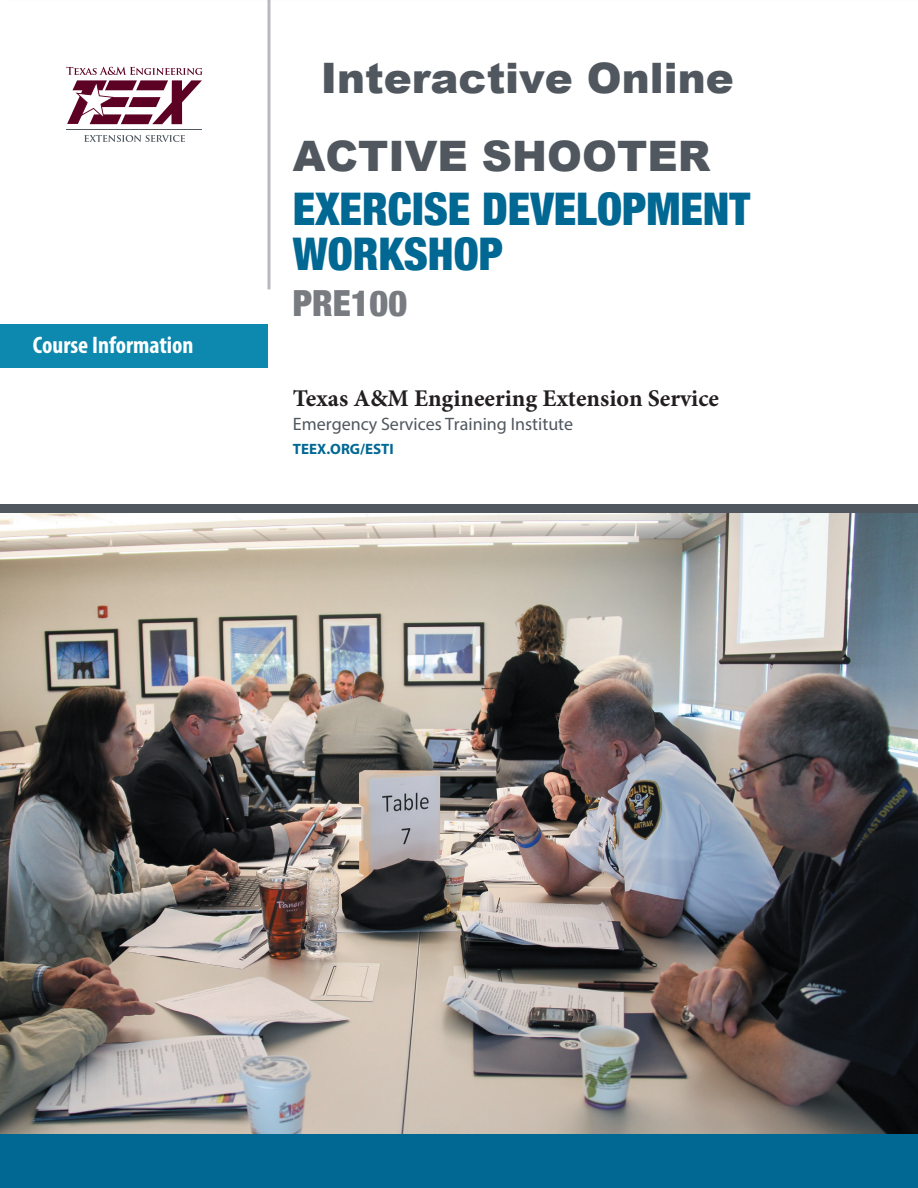
<style>
.page{position:relative;width:918px;height:1188px;background:#fff}
.page>*{position:absolute;margin:0;border:0;box-sizing:border-box;transform-origin:0 0}
.t1{font:900 condensed 45px/45px "Helvetica Neue";color:#006893}
.t2{font:900 42px/77.4px "Arial";color:#50575e}
.t3{font:900 condensed 36px "Helvetica Neue";color:#787c81}
.t4{font:700 24px "Minion Pro";color:#231f20}
.t5{font:700 condensed 24px "Myriad Pro";color:#fff}
.t6{font:18px "Myriad Pro";color:#50575e}
.t7{font:700 15px "Myriad Pro";color:#006893}
</style>
<div class="page">
<div style="left:0;top:324px;width:267px;height:44px;background:#0d89b0"></div>
<svg style="left:84px;top:135px;width:101px;height:7px"></svg>
<hr style="left:67px;top:129px;width:135px;height:1px;background:#50575e">
<svg style="left:66px;top:67px;width:137px;height:57px"></svg>
<img style="left:0;top:513px;width:918px;height:621px">
<div style="left:0;top:1134px;width:918px;height:54px;background:#006893"></div>
<hr style="left:267px;top:0;width:3px;height:289px;background:#bababe">
<div style="left:0;top:504px;width:918px;height:9px;background:#50575e"></div>
<hr style="left:0;top:0;width:918px;height:1px;background:#fdfdfd">
<p class="t5" style="left:33px;top:330px;width:162px">Course Information</p>
<h2 class="t2" style="left:293px;top:38px;width:443px;text-indent:28px">Interactive Online<br>ACTIVE SHOOTER</h2>
<h1 class="t1" style="left:293px;top:184px;width:459px">EXERCISE DEVELOPMENT<br>WORKSHOP</h1>
<h3 class="t3" style="left:293px;top:274px;width:116px">PRE100</h3>
<p class="t4" style="left:293px;top:382px;width:428px">Texas A&amp;M Engineering Extension Service</p>
<p class="t6" style="left:293px;top:413px;width:282px">Emergency Services Training Institute</p>
<p class="t7" style="left:293px;top:439px;width:102px">TEEX.ORG/ESTI</p>
</div>
